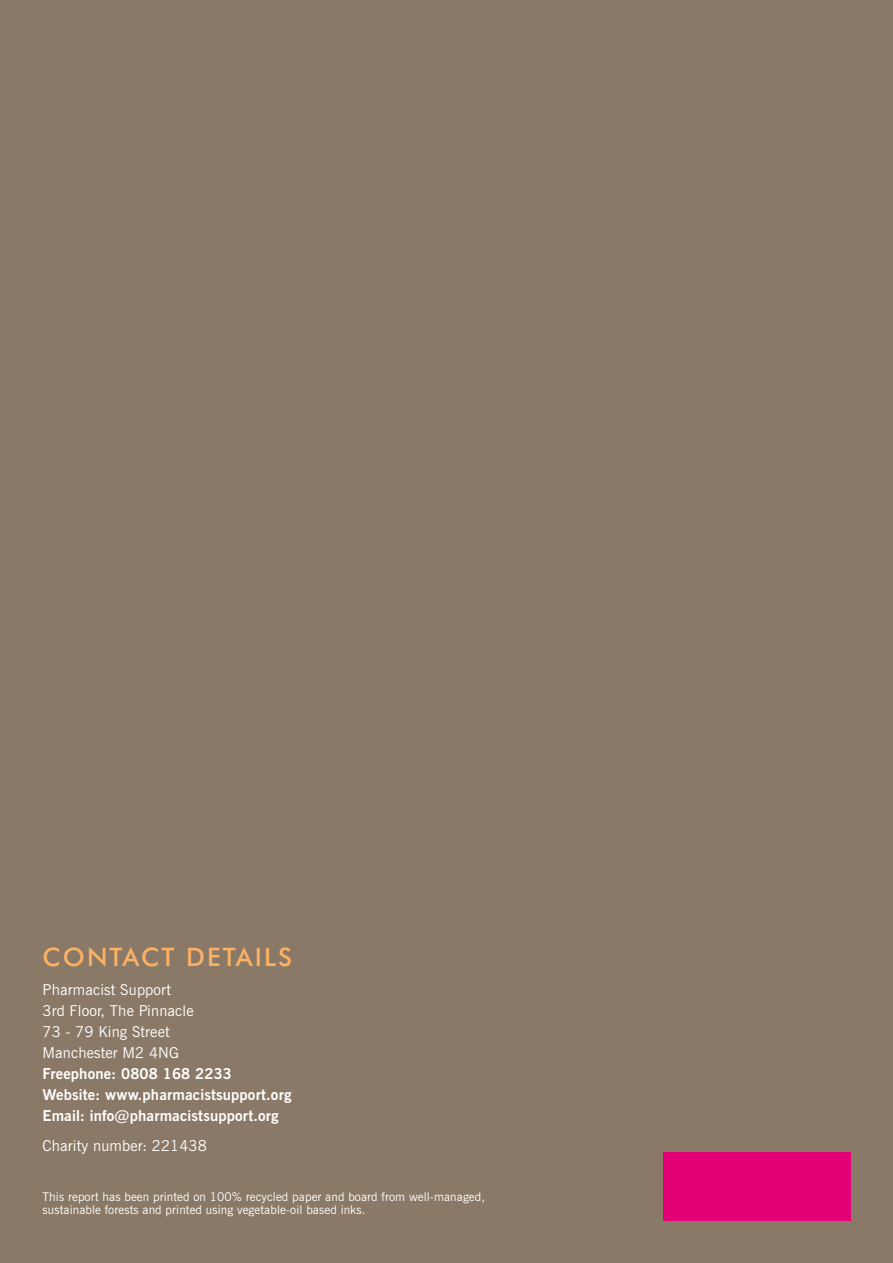
<style>
.page{position:relative;width:893px;height:1263px;background:#8a7967}
.page>*{position:absolute;margin:0;border:0;box-sizing:border-box;transform-origin:0 0}
.t1{font:500 25.5px "Futura BT";letter-spacing:.08em;color:#fbb163}
.t2{font:15px/21px "News Gothic BT";letter-spacing:.01em;color:#fff}
.t3{font:700 15px/21px "News Gothic BT";letter-spacing:.01em;color:#fff}
.t4{font:12px/13.5px "News Gothic BT";letter-spacing:.01em;color:#fff}
</style>
<div class="page">
<div style="left:663px;top:1152px;width:187px;height:68px;background:#e20177"></div>
<h1 class="t1" style="left:43px;top:941px;width:251px">CONTACT DETAILS</h1>
<p class="t2" style="left:43px;top:979px;width:153px">Pharmacist Support<br>3rd Floor, The Pinnacle<br>73 - 79 King Street<br>Manchester M2 4NG</p>
<p class="t3" style="left:43px;top:1063px;width:250px">Freephone: 0808 168 2233<br>Website: www.pharmacistsupport.org<br>Email: info@pharmacistsupport.org</p>
<p class="t2" style="left:43px;top:1135px;width:166px">Charity number: 221438</p>
<p class="t4" style="left:43px;top:1190px;width:444px">This report has been printed on 100% recycled paper and board from well-managed, sustainable forests and printed using vegetable-oil based inks.</p>
</div>
